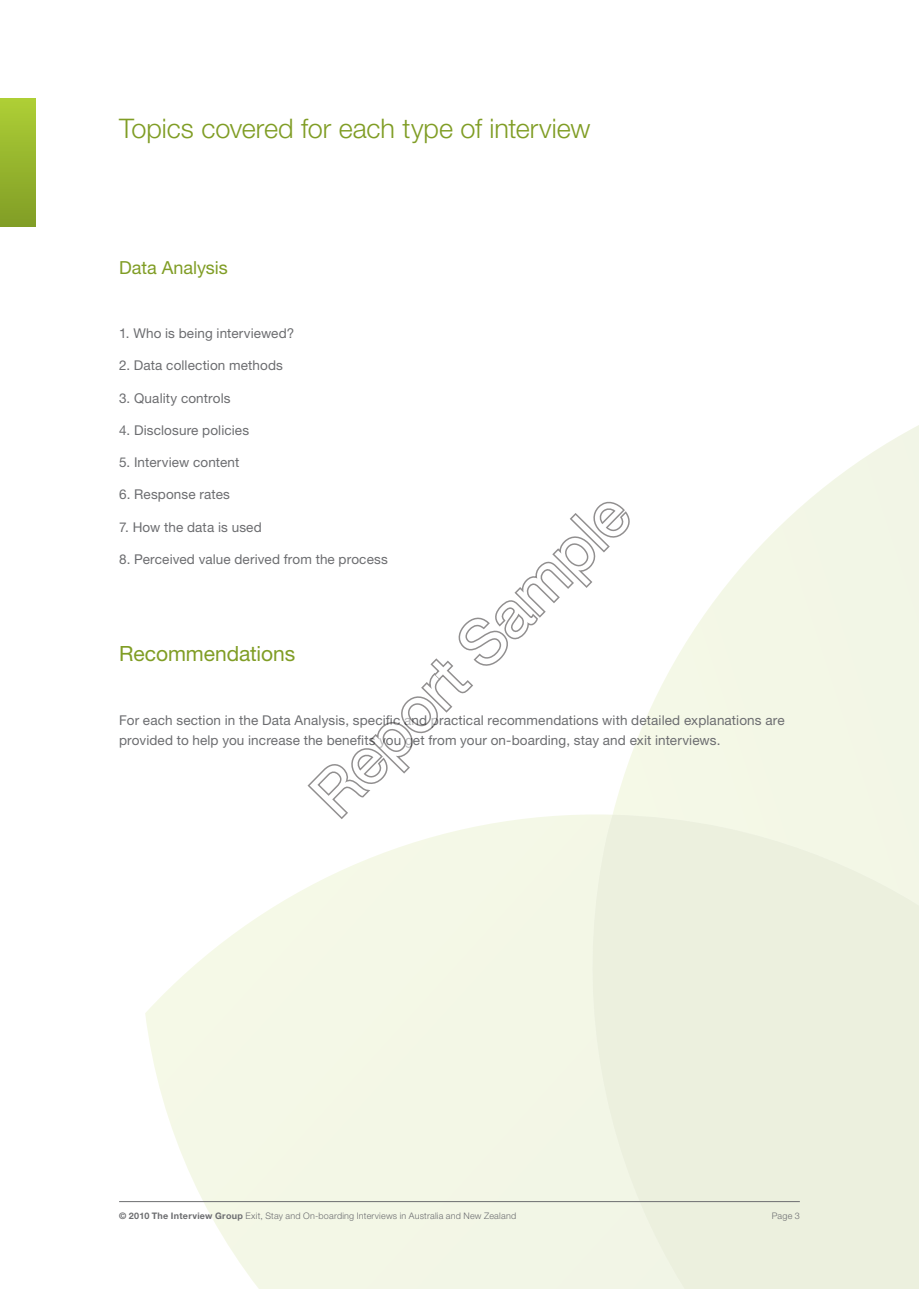
<style>
.page{position:relative;width:919px;height:1289px;background:#fff}
.page>*{position:absolute;margin:0;border:0;box-sizing:border-box;transform-origin:0 0}
.t1{font:63px "Helvetica Neue LT Pro";color:#fff}
.t2{font:300 27px "Helvetica Neue LT Pro";letter-spacing:-.005em;color:#809d25}
.t3{font:21px "Helvetica Neue LT Pro";letter-spacing:-.005em;color:#809d25}
.t4{font:18px "Helvetica Neue LT Pro";letter-spacing:-.005em;color:#809d25}
.t5{font:13.5px/19.5px "Helvetica Neue LT Pro";letter-spacing:.01em;color:#6c6d70}
.t6{font:300 9px "Helvetica Neue LT Pro";letter-spacing:.025em;color:#6c6d70}
.s1{font-weight:700}
</style>
<div class="page">
<svg style="left:145px;top:821px;width:447px;height:467px"></svg>
<svg style="left:633px;top:426px;width:285px;height:388px"></svg>
<div style="left:592px;top:814px;width:326px;height:474px;background:#ecf0de"></div>
<hr style="left:119px;top:1201px;width:680px;height:1px;background:#6c6d70">
<div style="left:0;top:99px;width:35px;height:127px;background:linear-gradient(to bottom,#adcf36,#819d26)"></div>
<svg style="left:307px;top:501px;width:326px;height:320px"></svg>
<h2 class="t2" style="left:119px;top:112px;width:473px">Topics covered for each type of interview</h2>
<h3 class="t4" style="left:119px;top:256px;width:110px">Data Analysis</h3>
<p class="t5" style="left:119px;top:323px;width:176px">1. Who is being interviewed?</p>
<p class="t5" style="left:119px;top:355px;width:165px">2. Data collection methods</p>
<p class="t5" style="left:119px;top:388px;width:113px">3. Quality controls</p>
<p class="t5" style="left:119px;top:420px;width:131px">4. Disclosure policies</p>
<p class="t5" style="left:119px;top:452px;width:122px">5. Interview content</p>
<p class="t5" style="left:119px;top:484px;width:112px">6. Response rates</p>
<p class="t5" style="left:119px;top:517px;width:144px">7. How the data is used</p>
<p class="t5" style="left:119px;top:549px;width:270px">8. Perceived value derived from the process</p>
<h1 class="t1" style="left:295px;top:777px;width:424px;rotate:-45deg">Report Sample</h1>
<h3 class="t3" style="left:119px;top:640px;width:178px">Recommendations</h3>
<p class="t5" style="left:119px;top:710px;width:667px">For each section in the Data Analysis, specific and practical recommendations with detailed explanations are provided to help you increase the benefits you get from your on-boarding, stay and exit interviews.</p>
<p class="t6" style="left:119px;top:1210px;width:398px"><span class="s1">© 2010 The Interview Group</span> Exit, Stay and On-boarding Interviews in Australia and New Zealand</p>
<p class="t6" style="left:771px;top:1210px;width:29px">Page 3</p>
</div>
